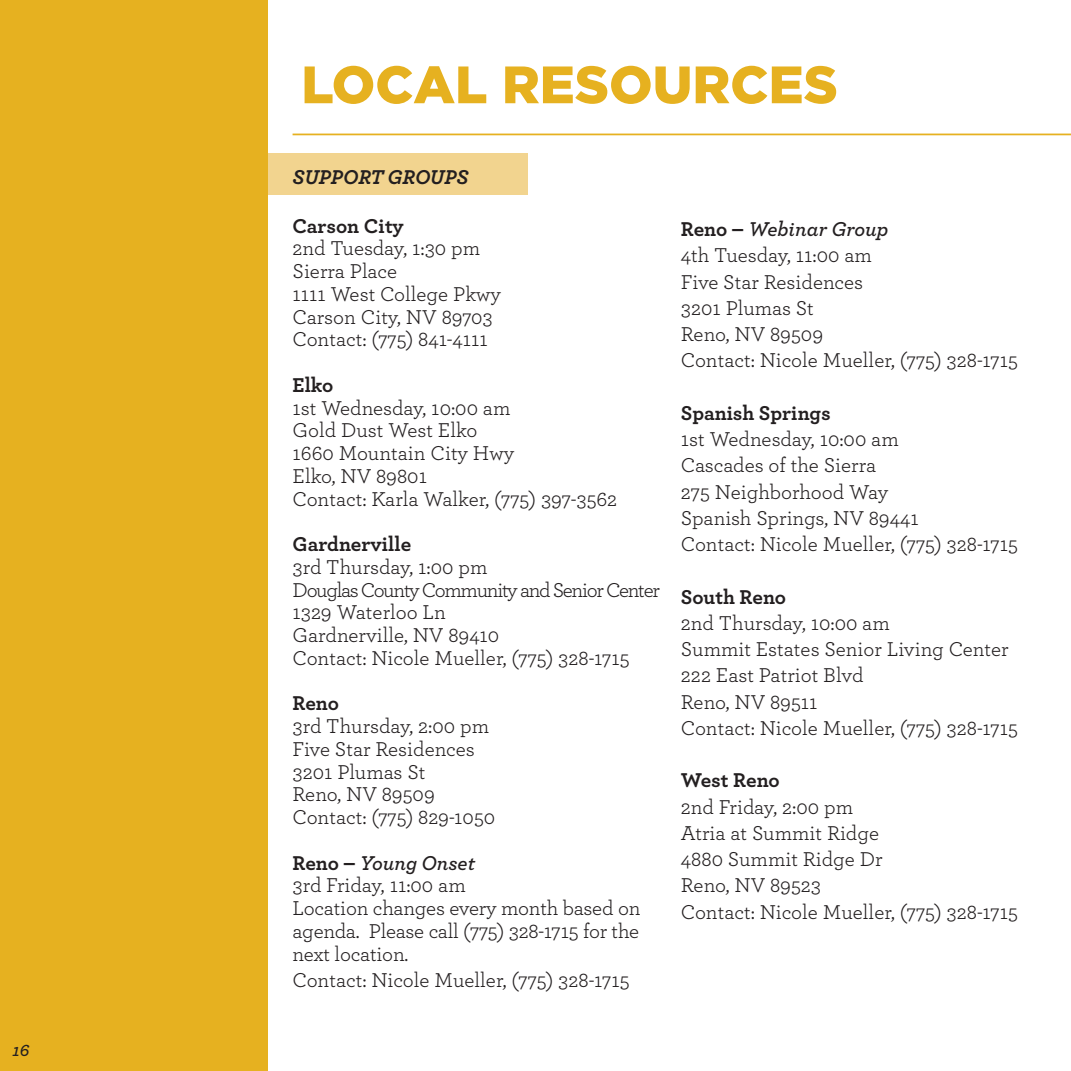
<style>
.page{position:relative;width:1071px;height:1071px;background:#fff}
.page>*{position:absolute;margin:0;border:0;box-sizing:border-box;transform-origin:0 0}
.t1{font:900 52.5px "Gotham";color:#e6b120}
.t2{font:21px/22.8px "Archer";color:#231f20;text-align:justify}
.t3{font:700 21px "Archer";color:#231f20}
.t4{font:21px "Archer";letter-spacing:-.06em;color:#231f20}
.t5{font:italic 600 21px "Archer";color:#231f20}
.t6{font:italic 700 21px "Archer";color:#231f20}
.t7{font:italic 600 17.5px "Archer";color:#231f20}
.s1{font-weight:700;font-style:normal}
</style>
<div class="page">
<div style="left:268px;top:153px;width:260px;height:42px;background:#f2d48f"></div>
<div style="left:0;top:0;width:268px;height:1071px;background:#e6b120"></div>
<hr style="left:293px;top:134px;width:778px;height:1px;background:#e6b120">
<p class="t7" style="left:13px;top:1037px;width:18px">16</p>
<p class="t1" style="left:301px;top:48px;width:538px">LOCAL RESOURCES</p>
<p class="t6" style="left:293px;top:160px;width:177px">SUPPORT GROUPS</p>
<p class="t3" style="left:293px;top:209px;width:113px">Carson City</p>
<p class="t2" style="left:293px;top:236px;width:189px">2nd Tuesday, 1:30 pm</p>
<p class="t2" style="left:293px;top:259px;width:106px">Sierra Place</p>
<p class="t2" style="left:293px;top:282px;width:210px">1111 West College Pkwy</p>
<p class="t2" style="left:293px;top:304px;width:202px">Carson City, NV 89703</p>
<p class="t2" style="left:293px;top:327px;width:197px">Contact: (775) 841-4111</p>
<p class="t3" style="left:293px;top:368px;width:42px">Elko</p>
<p class="t2" style="left:293px;top:395px;width:219px">1st Wednesday, 10:00 am</p>
<p class="t2" style="left:293px;top:418px;width:186px">Gold Dust West Elko</p>
<p class="t2" style="left:293px;top:441px;width:223px">1660 Mountain City Hwy</p>
<p class="t2" style="left:293px;top:464px;width:136px">Elko, NV 89801</p>
<p class="t2" style="left:293px;top:486px;width:326px">Contact: Karla Walker, (775) 397-3562</p>
<p class="t3" style="left:293px;top:528px;width:120px">Gardnerville</p>
<p class="t2" style="left:293px;top:555px;width:196px">3rd Thursday, 1:00 pm</p>
<p class="t4" style="left:293px;top:575px;width:369px">Douglas County Community and Senior Center</p>
<p class="t2" style="left:293px;top:600px;width:155px">1329 Waterloo Ln</p>
<p class="t2" style="left:293px;top:623px;width:208px">Gardnerville, NV 89410</p>
<p class="t2" style="left:293px;top:646px;width:339px">Contact: Nicole Mueller, (775) 328-1715</p>
<p class="t3" style="left:293px;top:687px;width:48px">Reno</p>
<p class="t2" style="left:293px;top:714px;width:198px">3rd Thursday, 2:00 pm</p>
<p class="t2" style="left:293px;top:737px;width:184px">Five Star Residences</p>
<p class="t2" style="left:293px;top:759px;width:135px">3201 Plumas St</p>
<p class="t2" style="left:293px;top:782px;width:144px">Reno, NV 89509</p>
<p class="t2" style="left:293px;top:805px;width:204px">Contact: (775) 829-1050</p>
<p class="t5" style="left:293px;top:847px;width:184px"><span class="s1">Reno –</span> Young Onset</p>
<p class="t2" style="left:293px;top:873px;width:175px">3rd Friday, 11:00 am</p>
<p class="t2" style="left:293px;top:896px;width:349px">Location changes every month based on agenda. Please call (775) 328-1715 for the next location.</p>
<p class="t2" style="left:293px;top:968px;width:339px">Contact: Nicole Mueller, (775) 328-1715</p>
<p class="t5" style="left:681px;top:213px;width:209px"><span class="s1">Reno –</span> Webinar Group</p>
<p class="t2" style="left:681px;top:243px;width:193px">4th Tuesday, 11:00 am</p>
<p class="t2" style="left:681px;top:269px;width:184px">Five Star Residences</p>
<p class="t2" style="left:681px;top:296px;width:135px">3201 Plumas St</p>
<p class="t2" style="left:681px;top:322px;width:144px">Reno, NV 89509</p>
<p class="t2" style="left:681px;top:348px;width:339px">Contact: Nicole Mueller, (775) 328-1715</p>
<p class="t3" style="left:681px;top:396px;width:151px">Spanish Springs</p>
<p class="t2" style="left:681px;top:427px;width:219px">1st Wednesday, 10:00 am</p>
<p class="t2" style="left:681px;top:453px;width:197px">Cascades of the Sierra</p>
<p class="t2" style="left:681px;top:479px;width:209px">275 Neighborhood Way</p>
<p class="t2" style="left:681px;top:506px;width:239px">Spanish Springs, NV 89441</p>
<p class="t2" style="left:681px;top:532px;width:339px">Contact: Nicole Mueller, (775) 328-1715</p>
<p class="t3" style="left:681px;top:580px;width:107px">South Reno</p>
<p class="t2" style="left:681px;top:611px;width:210px">2nd Thursday, 10:00 am</p>
<p class="t2" style="left:681px;top:637px;width:329px">Summit Estates Senior Living Center</p>
<p class="t2" style="left:681px;top:663px;width:184px">222 East Patriot Blvd</p>
<p class="t2" style="left:681px;top:689px;width:138px">Reno, NV 89511</p>
<p class="t2" style="left:681px;top:716px;width:339px">Contact: Nicole Mueller, (775) 328-1715</p>
<p class="t3" style="left:681px;top:764px;width:100px">West Reno</p>
<p class="t2" style="left:681px;top:794px;width:174px">2nd Friday, 2:00 pm</p>
<p class="t2" style="left:681px;top:821px;width:200px">Atria at Summit Ridge</p>
<p class="t2" style="left:681px;top:847px;width:203px">4880 Summit Ridge Dr</p>
<p class="t2" style="left:681px;top:873px;width:142px">Reno, NV 89523</p>
<p class="t2" style="left:681px;top:899px;width:339px">Contact: Nicole Mueller, (775) 328-1715</p>
</div>
